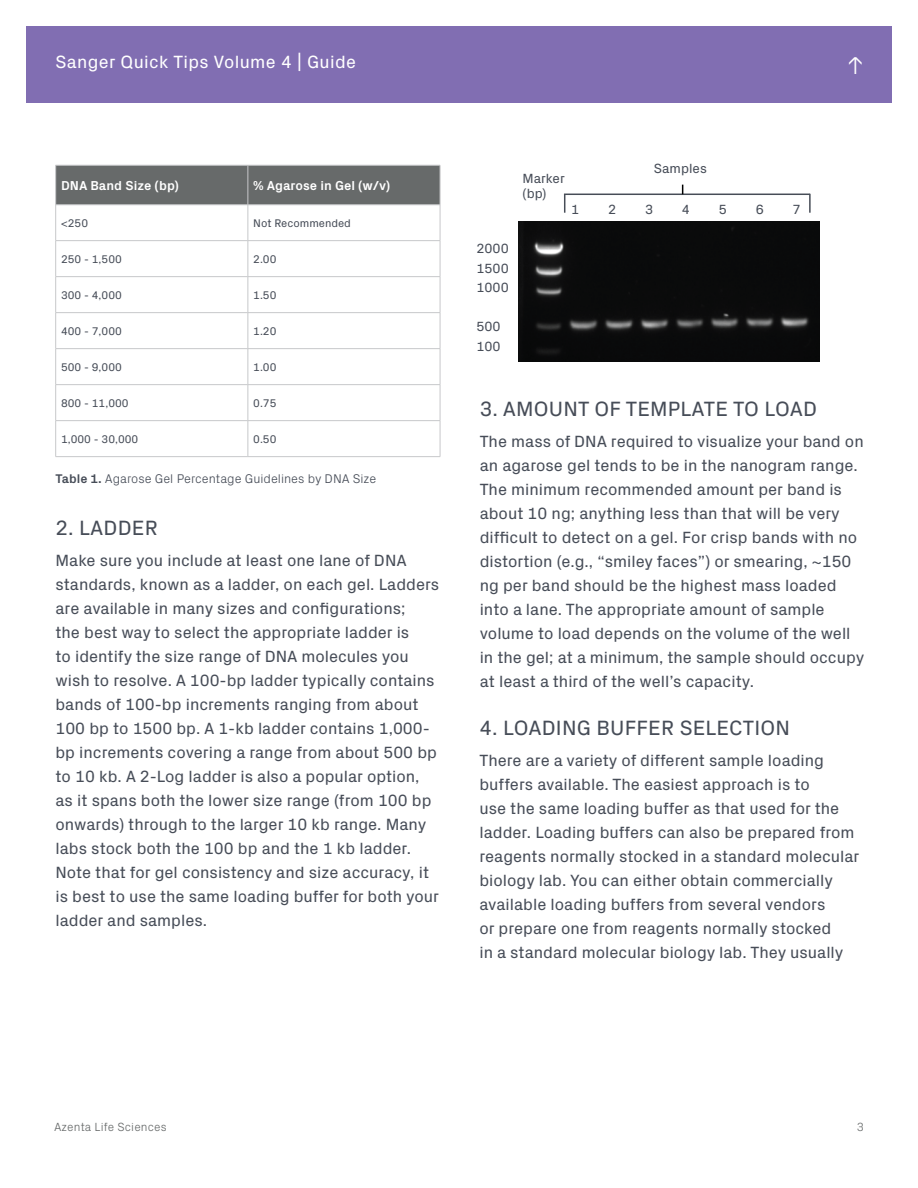
<style>
.page{position:relative;width:918px;height:1188px;background:#fff}
.page>*{position:absolute;margin:0;border:0;box-sizing:border-box;transform-origin:0 0}
.t1{font:300 24.75px "Px Grotesk";color:#fff}
.t2{font:21px "Px Grotesk";letter-spacing:.01em;color:#474d58}
.t3{font:18px "Px Grotesk";letter-spacing:.02em;color:#fff}
.t4{font:16.5px/24px "Px Grotesk";color:#474d58}
.t5{font:13.5px/19.5px "Px Grotesk";color:#474d58}
.t6{font:700 13.2px "Px Grotesk";color:#fff}
.t7{font:300 12.75px "Px Grotesk";color:#474d58}
.t8{font:300 12px "Px Grotesk";letter-spacing:.01em;color:#676a6a}
.t9{font:11.25px "Px Grotesk";color:#474d58}
.s1{font-weight:700}
.s2{color:#474d57}
</style>
<div class="page">
<div style="left:26px;top:26px;width:866px;height:76px;background:#816eb2"></div>
<div style="left:56px;top:166px;width:384px;height:39px;background:#676a6a"></div>
<hr style="left:55px;top:205px;width:1px;height:35px;background:#c7c8ca">
<hr style="left:248px;top:205px;width:1px;height:35px;background:#c7c8ca">
<hr style="left:440px;top:205px;width:1px;height:35px;background:#c7c8ca">
<hr style="left:56px;top:240px;width:192px;height:1px;background:#c7c8ca">
<hr style="left:55px;top:241px;width:1px;height:35px;background:#c7c8ca">
<hr style="left:248px;top:240px;width:192px;height:1px;background:#c7c8ca">
<hr style="left:248px;top:241px;width:1px;height:35px;background:#c7c8ca">
<hr style="left:440px;top:241px;width:1px;height:35px;background:#c7c8ca">
<hr style="left:56px;top:276px;width:192px;height:1px;background:#c7c8ca">
<hr style="left:55px;top:277px;width:1px;height:35px;background:#c7c8ca">
<hr style="left:248px;top:276px;width:192px;height:1px;background:#c7c8ca">
<hr style="left:248px;top:277px;width:1px;height:35px;background:#c7c8ca">
<hr style="left:440px;top:277px;width:1px;height:35px;background:#c7c8ca">
<hr style="left:56px;top:312px;width:192px;height:1px;background:#c7c8ca">
<hr style="left:55px;top:313px;width:1px;height:35px;background:#c7c8ca">
<hr style="left:248px;top:312px;width:192px;height:1px;background:#c7c8ca">
<hr style="left:248px;top:313px;width:1px;height:35px;background:#c7c8ca">
<hr style="left:440px;top:313px;width:1px;height:35px;background:#c7c8ca">
<hr style="left:56px;top:348px;width:192px;height:1px;background:#c7c8ca">
<hr style="left:55px;top:349px;width:1px;height:35px;background:#c7c8ca">
<hr style="left:248px;top:348px;width:192px;height:1px;background:#c7c8ca">
<hr style="left:248px;top:349px;width:1px;height:35px;background:#c7c8ca">
<hr style="left:440px;top:349px;width:1px;height:35px;background:#c7c8ca">
<hr style="left:56px;top:384px;width:192px;height:1px;background:#c7c8ca">
<hr style="left:55px;top:385px;width:1px;height:35px;background:#c7c8ca">
<hr style="left:248px;top:384px;width:192px;height:1px;background:#c7c8ca">
<hr style="left:248px;top:385px;width:1px;height:35px;background:#c7c8ca">
<hr style="left:440px;top:385px;width:1px;height:35px;background:#c7c8ca">
<hr style="left:56px;top:420px;width:192px;height:1px;background:#c7c8ca">
<hr style="left:55px;top:421px;width:1px;height:35px;background:#c7c8ca">
<hr style="left:248px;top:420px;width:192px;height:1px;background:#c7c8ca">
<hr style="left:248px;top:421px;width:1px;height:35px;background:#c7c8ca">
<hr style="left:440px;top:421px;width:1px;height:35px;background:#c7c8ca">
<hr style="left:56px;top:456px;width:192px;height:1px;background:#c7c8ca">
<hr style="left:248px;top:456px;width:192px;height:1px;background:#c7c8ca">
<hr style="left:56px;top:165px;width:192px;height:1px;background:#c7c8ca">
<hr style="left:55px;top:165px;width:1px;height:40px;background:#c7c8ca">
<hr style="left:248px;top:165px;width:192px;height:1px;background:#c7c8ca">
<hr style="left:248px;top:165px;width:1px;height:40px;background:#c7c8ca">
<hr style="left:440px;top:165px;width:1px;height:40px;background:#c7c8ca">
<hr style="left:56px;top:205px;width:192px;height:1px;background:#c7c8ca">
<hr style="left:248px;top:205px;width:192px;height:1px;background:#c7c8ca">
<img style="left:518px;top:221px;width:302px;height:141px">
<svg style="left:564px;top:195px;width:1px;height:18px"></svg>
<hr style="left:564px;top:194px;width:246px;height:1px;background:#474d57">
<svg style="left:809px;top:194px;width:2px;height:19px"></svg>
<p class="t3" style="left:56px;top:49px;width:302px">Sanger Quick Tips Volume 4 | Guide</p>
<h1 class="t1" style="left:847px;top:48px;width:19px">↑</h1>
<p class="t6" style="left:61px;top:176px;width:119px">DNA Band Size (bp)</p>
<p class="t6" style="left:253px;top:176px;width:139px">% Agarose in Gel (w/v)</p>
<p class="t9" style="left:61px;top:215px;width:28px">&lt;250</p>
<p class="t9" style="left:253px;top:215px;width:99px">Not Recommended</p>
<p class="t9" style="left:61px;top:251px;width:62px">250 - 1,500</p>
<p class="t9" style="left:253px;top:251px;width:25px">2.00</p>
<p class="t9" style="left:61px;top:287px;width:62px">300 - 4,000</p>
<p class="t9" style="left:253px;top:287px;width:25px">1.50</p>
<p class="t9" style="left:61px;top:323px;width:62px">400 - 7,000</p>
<p class="t9" style="left:253px;top:323px;width:25px">1.20</p>
<p class="t9" style="left:61px;top:359px;width:62px">500 - 9,000</p>
<p class="t9" style="left:253px;top:359px;width:25px">1.00</p>
<p class="t9" style="left:61px;top:395px;width:69px">800 - 11,000</p>
<p class="t9" style="left:253px;top:395px;width:25px">0.75</p>
<p class="t9" style="left:61px;top:431px;width:79px">1,000 - 30,000</p>
<p class="t9" style="left:253px;top:431px;width:25px">0.50</p>
<p class="t7" style="left:56px;top:470px;width:322px"><span class="s1">Table 1.</span> Agarose Gel Percentage Guidelines by DNA Size</p>
<p class="t2" style="left:56px;top:513px;width:104px">2. LADDER</p>
<p class="t4" style="left:56px;top:547px;width:385px">Make sure you include at least one lane of DNA standards, known as a ladder, on each gel. Ladders are available in many sizes and configurations;<br>the best way to select the appropriate ladder is<br>to identify the size range of DNA molecules you wish to resolve. A 100-bp ladder typically contains bands of 100-bp increments ranging from about 100 bp to 1500 bp. A 1-kb ladder contains 1,000- bp increments covering a range from about 500 bp to 10 <span class="s2">kb.</span> A 2-Log ladder is also a popular option, as it spans both the lower size range (from 100 bp onwards) through to the larger 10 kb range. Many labs stock both the 100 bp and the 1 kb ladder.<br>Note that for gel consistency and size accuracy, it is best to use the same loading buffer for both your ladder and samples.</p>
<p class="t5" style="left:476px;top:238px;width:34px;text-align:justify">2000<br>1500<br>1000</p>
<p class="t5" style="left:476px;top:316px;width:26px">500<br>100</p>
<p class="t5" style="left:522px;top:170px;width:44px;line-height:15px">Marker (bp)</p>
<p class="t5" style="left:654px;top:158px;width:55px">Samples</p>
<p class="t5" style="left:571px;top:199px;width:10px">1</p>
<p class="t5" style="left:608px;top:199px;width:10px">2</p>
<p class="t5" style="left:645px;top:199px;width:10px">3</p>
<p class="t5" style="left:682px;top:199px;width:10px">4</p>
<p class="t5" style="left:719px;top:199px;width:10px">5</p>
<p class="t5" style="left:756px;top:199px;width:10px">6</p>
<p class="t5" style="left:793px;top:199px;width:10px">7</p>
<p class="t2" style="left:480px;top:394px;width:339px">3. AMOUNT OF TEMPLATE TO LOAD</p>
<p class="t4" style="left:480px;top:428px;width:386px">The mass of DNA required to visualize your band on an agarose gel tends to be in the nanogram range.<br>The minimum recommended amount per band is about 10 ng; anything less than that will be very difficult to detect on a gel. For crisp bands with no distortion (e.g., “smiley faces”) or smearing, ~150 ng per band should be the highest mass loaded into a lane. The appropriate amount of sample volume to load depends on the volume of the well in the gel; at a minimum, the sample should occupy at least a third of the well’s capacity.</p>
<p class="t2" style="left:480px;top:713px;width:312px">4. LOADING BUFFER SELECTION</p>
<p class="t4" style="left:479px;top:747px;width:382px">There are a variety of different sample loading buffers available. The easiest approach is to<br>use the same loading buffer as that used for the ladder. Loading buffers can also be prepared from reagents normally stocked in a standard molecular biology lab. You can either obtain commercially available loading buffers from several vendors<br>or prepare one from reagents normally stocked<br>in a standard molecular biology lab. They usually</p>
<p class="t8" style="left:54px;top:1118px;width:114px">Azenta Life Sciences</p>
<p class="t8" style="left:857px;top:1118px;width:9px">3</p>
</div>
